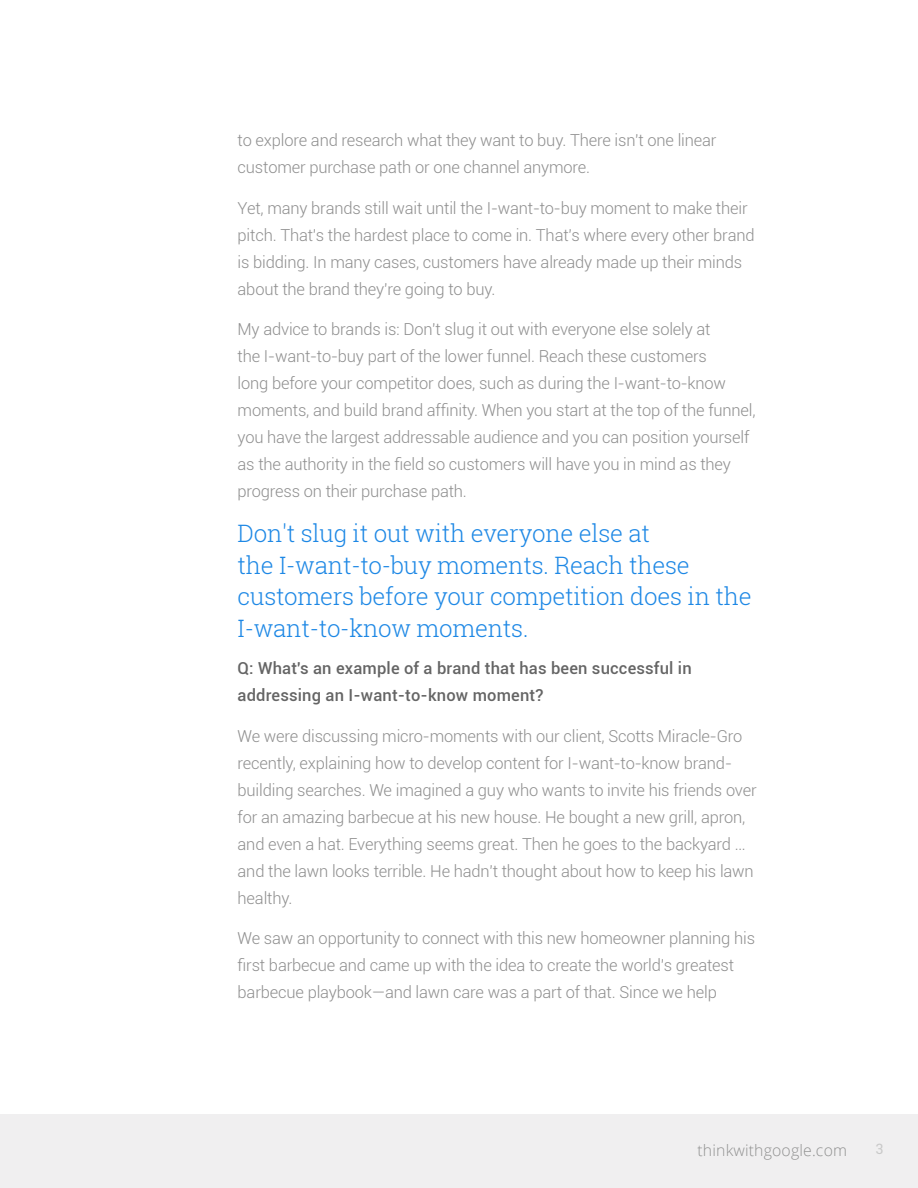
<style>
.page{position:relative;width:918px;height:1188px;background:#fff}
.page>*{position:absolute;margin:0;border:0;box-sizing:border-box;transform-origin:0 0}
.t1{font:300 24px/31.5px "Roboto Slab";letter-spacing:-.01em;color:#1e88e5}
.t2{font:300 16.5px/27px "Roboto";letter-spacing:-.01em;color:#8e8e8e}
.t3{font:500 16.5px/27px "Roboto";letter-spacing:.01em;color:#656565}
.t4{font:300 15.75px "Open Sans";letter-spacing:.01em;color:#666766}
.t5{font:14.25px "Roboto";color:#c9c9c9}
</style>
<div class="page">
<div style="left:0;top:1114px;width:918px;height:74px;background:#f0eff0"></div>
<p class="t2" style="left:238px;top:126px;width:480px">to explore and research what they want to buy. There isn't one linear customer purchase path or one channel anymore.</p>
<p class="t2" style="left:238px;top:194px;width:519px">Yet, many brands still wait until the I-want-to-buy moment to make their pitch. That's the hardest place to come in. That's where every other brand is bidding. In many cases, customers have already made up their minds about the brand they're going to buy.</p>
<p class="t2" style="left:238px;top:315px;width:520px">My advice to brands is: Don't slug it out with everyone else solely at<br>the I-want-to-buy part of the lower funnel. Reach these customers<br>long before your competitor does, such as during the I-want-to-know moments, and build brand affinity. When you start at the top of the funnel, you have the largest addressable audience and you can position yourself as the authority in the field so customers will have you in mind as they progress on their purchase path.</p>
<h1 class="t1" style="left:238px;top:517px;width:516px">Don't slug it out with everyone else at<br>the I-want-to-buy moments. Reach these customers before your competition does in the I-want-to-know moments.</h1>
<p class="t3" style="left:238px;top:654px;width:456px">Q: What's an example of a brand that has been successful in addressing an I-want-to-know moment?</p>
<p class="t2" style="left:238px;top:722px;width:521px">We were discussing micro-moments with our client, Scotts Miracle-Gro recently, explaining how to develop content for I-want-to-know brand&shy;building searches. We imagined a guy who wants to invite his friends over for an amazing barbecue at his new house. He bought a new grill, apron, and even a hat. Everything seems great. Then he goes to the backyard … and the lawn looks terrible. He hadn't thought about how to keep his lawn healthy.</p>
<p class="t2" style="left:238px;top:924px;width:519px">We saw an opportunity to connect with this new homeowner planning his first barbecue and came up with the idea to create the world's greatest barbecue playbook—and lawn care was a part of that. Since we help</p>
<p class="t4" style="left:698px;top:1140px;width:151px">thinkwithgoogle.com</p>
<p class="t5" style="left:876px;top:1139px;width:10px">3</p>
</div>
